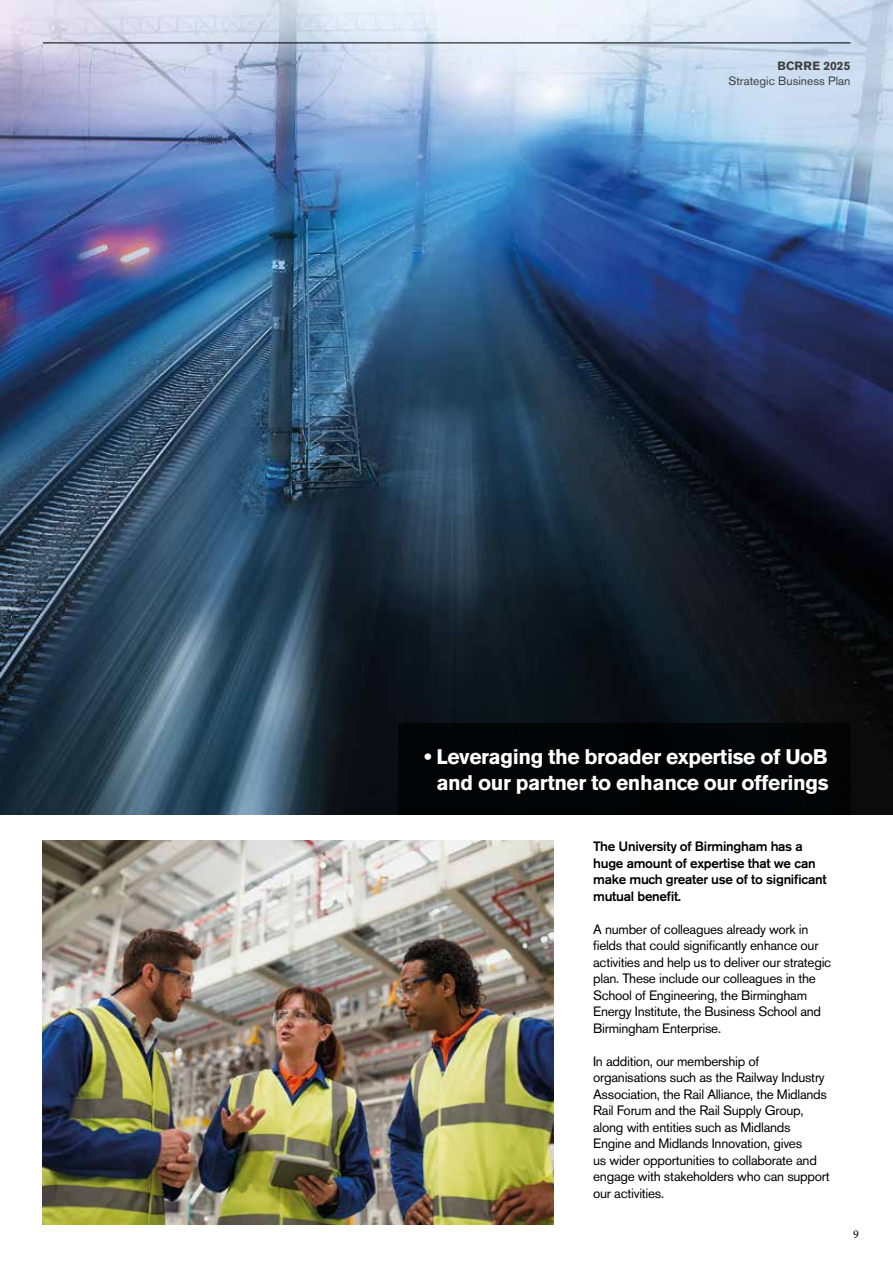
<style>
.page{position:relative;width:893px;height:1263px;background:#fff}
.page>*{position:absolute;margin:0;border:0;box-sizing:border-box;transform-origin:0 0}
.t1{font:700 21px/25.5px "Akzidenz Grotesk BE";letter-spacing:-.02em;color:#fff;text-align:center}
.t2{font:13.5px/16.5px "Akzidenz Grotesk BE";letter-spacing:-.02em;color:#000}
.t3{font:500 13.5px/16.5px "Akzidenz Grotesk BE";letter-spacing:-.02em;color:#000}
.t4{font:12px "Akzidenz Grotesk BE";color:#3f3f40}
.t5{font:700 12px "Akzidenz Grotesk BE";color:#3f3f40}
.t6{font:12px "Minion Pro";color:#000}
</style>
<div class="page">
<img style="left:0;top:0;width:893px;height:814px">
<div style="left:398px;top:723px;width:452px;height:91px;background:#000"></div>
<hr style="left:43px;top:43px;width:807px;height:1px;background:#000">
<img style="left:43px;top:841px;width:510px;height:383px">
<p class="t5" style="left:777px;top:59px;width:74px">BCRRE 2025</p>
<p class="t4" style="left:728px;top:73px;width:124px">Strategic Business Plan</p>
<h1 class="t1" style="left:425px;top:744px;width:406px">• Leveraging the broader expertise of UoB and our partner to enhance our offerings</h1>
<p class="t3" style="left:593px;top:838px;width:235px">The University of Birmingham has a huge amount of expertise that we can make much greater use of to significant mutual benefit.</p>
<p class="t2" style="left:593px;top:921px;width:240px">A number of colleagues already work in fields that could significantly enhance our activities and help us to deliver our strategic plan. These include our colleagues in the School of Engineering, the Birmingham Energy Institute, the Business School and Birmingham Enterprise.</p>
<p class="t2" style="left:593px;top:1053px;width:238px">In addition, our membership of organisations such as the Railway Industry Association, the Rail Alliance, the Midlands Rail Forum and the Rail Supply Group, along with entities such as Midlands Engine and Midlands Innovation, gives<br>us wider opportunities to collaborate and engage with stakeholders who can support our activities.</p>
<p class="t6" style="left:853px;top:1226px;width:7px">9</p>
</div>
